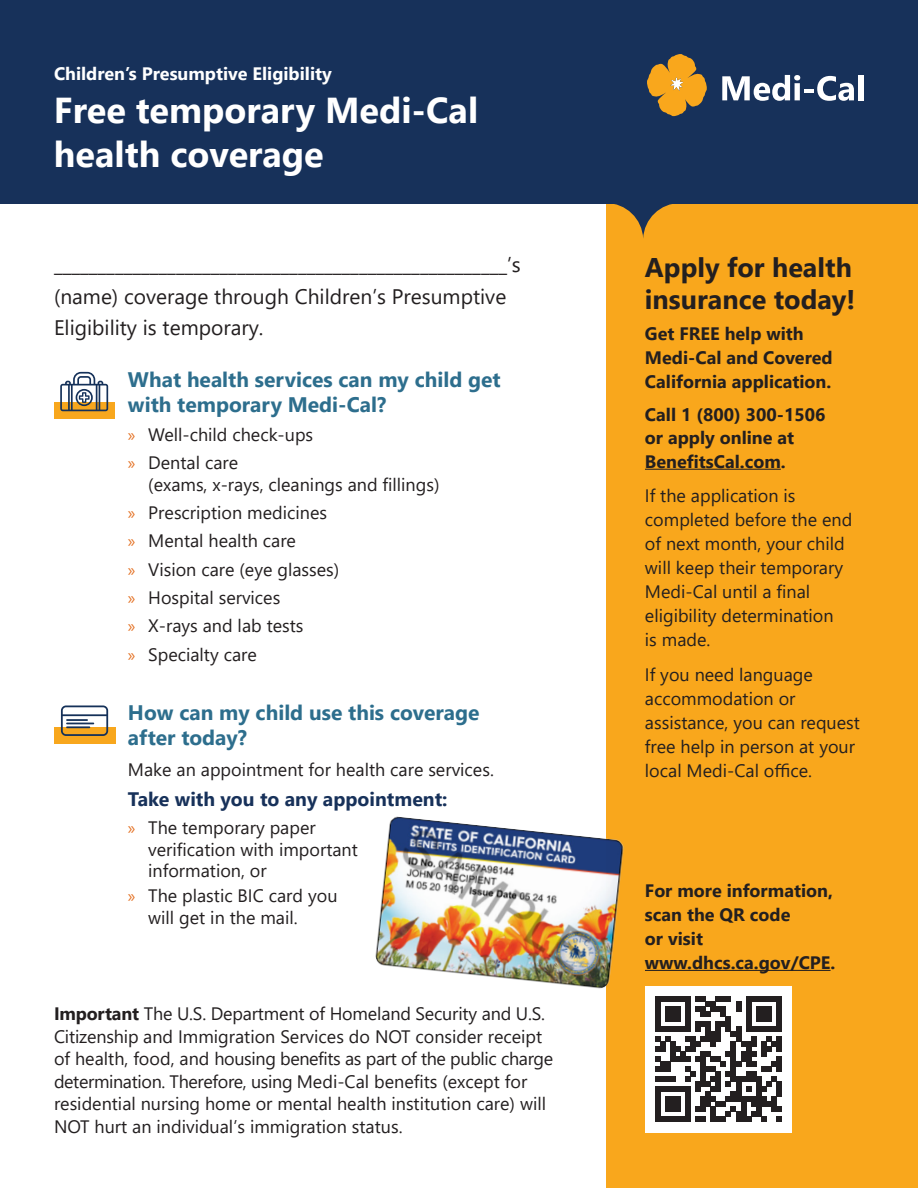
<style>
.page{position:relative;width:918px;height:1188px;background:#fff}
.page>*{position:absolute;margin:0;border:0;box-sizing:border-box;transform-origin:0 0}
.t1{font:700 36px/43.2px "Segoe UI";color:#fff}
.t2{font:700 27px/32.4px "Segoe UI";color:#231f20}
.t3{font:21px/31.2px "Segoe UI";color:#231f20}
.t4{font:700 21px/25.2px "Segoe UI";color:#2d6e8d}
.t5{font:700 19.5px "Segoe UI";color:#17315a}
.t6{font:18px/24px "Segoe UI";color:#231f20}
.t7{font:700 18px/24px "Segoe UI";color:#231f20}
.t8{font:700 18px "Segoe UI";color:#fff}
.s1{font-family:"Myriad Pro";color:#e47225}
.s2{font-weight:700}
</style>
<div class="page">
<div style="left:606px;top:202px;width:312px;height:986px;background:#f9a71c"></div>
<div style="left:645px;top:986px;width:147px;height:147px;background:#fff"></div>
<svg style="left:656px;top:997px;width:125px;height:125px"></svg>
<div style="left:0;top:0;width:918px;height:203px;background:#17315a"></div>
<svg style="left:722px;top:75px;width:78px;height:26px"></svg>
<hr style="left:804px;top:89px;width:10px;height:4px;background:#fff">
<svg style="left:817px;top:76px;width:37px;height:25px"></svg>
<div style="left:858px;top:75px;width:5px;height:25px;background:#fff"></div>
<svg style="left:647px;top:54px;width:60px;height:62px"></svg>
<div style="left:54px;top:727px;width:61px;height:16px;background:#f8a71d"></div>
<svg style="left:61px;top:705px;width:47px;height:31px"></svg>
<hr style="left:66px;top:726px;width:24px;height:2px;background:#153159">
<div style="left:54px;top:402px;width:60px;height:17px;background:#f8a71d"></div>
<svg style="left:60px;top:372px;width:48px;height:39px"></svg>
<img style="left:375px;top:816px;width:249px;height:173px">
<hr style="left:645px;top:970px;width:186px;height:1px;background:#231f20">
<hr style="left:645px;top:469px;width:136px;height:1px;background:#231f20">
<svg style="left:606px;top:167px;width:74px;height:72px"></svg>
<p class="t8" style="left:54px;top:57px;width:279px">Children’s Presumptive Eligibility</p>
<h1 class="t1" style="left:54px;top:86px;width:426px">Free temporary Medi-Cal health coverage</h1>
<p class="t3" style="left:54px;top:247px;width:468px">____________________________________________________’s (name) coverage through Children’s Presumptive<br>Eligibility is temporary.</p>
<p class="t4" style="left:128px;top:365px;width:374px">What health services can my child get with temporary Medi-Cal?</p>
<p class="t6" style="left:128px;top:419px;width:187px;line-height:28.3px"><span class="s1">»</span> Well-child check-ups <span class="s1">»</span> Dental care</p>
<p class="t6" style="left:128px;top:469px;width:313px;line-height:28.3px;text-indent:20px">(exams, x-rays, cleanings and fillings) <span class="s1">»</span> Prescription medicines<br><span class="s1">»</span> Mental health care<br><span class="s1">»</span> Vision care (eye glasses)<br><span class="s1">»</span> Hospital services<br><span class="s1">»</span> X-rays and lab tests<br><span class="s1">»</span> Specialty care</p>
<p class="t4" style="left:128px;top:698px;width:353px">How can my child use this coverage after today?</p>
<p class="t6" style="left:128px;top:756px;width:367px">Make an appointment for health care services.</p>
<p class="t5" style="left:128px;top:781px;width:321px">Take with you to any appointment:</p>
<p class="t6" style="left:148px;top:815px;width:211px;line-height:21.6px;text-indent:-20px"><span class="s1">»</span> The temporary paper verification with important information, or</p>
<p class="t6" style="left:148px;top:883px;width:191px;line-height:21.6px;text-indent:-20px"><span class="s1">»</span> The plastic BIC card you will get in the mail.</p>
<p class="t6" style="left:54px;top:1001px;width:501px;line-height:22.5px"><span class="s2">Important</span> The U.S. Department of Homeland Security and U.S.<br>Citizenship and Immigration Services do NOT consider receipt of health, food, and housing benefits as part of the public charge determination. Therefore, using Medi-Cal benefits (except for residential nursing home or mental health institution care) will NOT hurt an individual’s immigration status.</p>
<h2 class="t2" style="left:645px;top:249px;width:212px">Apply for health insurance today!</h2>
<p class="t7" style="left:645px;top:320px;width:189px">Get FREE help with<br>Medi-Cal and Covered<br>California application.</p>
<p class="t7" style="left:645px;top:402px;width:182px;line-height:23.2px">Call 1 (800) 300-1506 or apply online at<br>BenefitsCal.com.</p>
<p class="t6" style="left:645px;top:482px;width:209px">If the application is completed before the end of next month, your child will keep their temporary<br>Medi-Cal until a final eligibility determination<br>is made.</p>
<p class="t6" style="left:645px;top:661px;width:217px">If you need language accommodation or assistance, you can request free help in person at your local Medi-Cal office.</p>
<p class="t7" style="left:645px;top:877px;width:192px">For more information, scan the QR code<br>or visit www.dhcs.ca.gov/CPE.</p>
</div>
